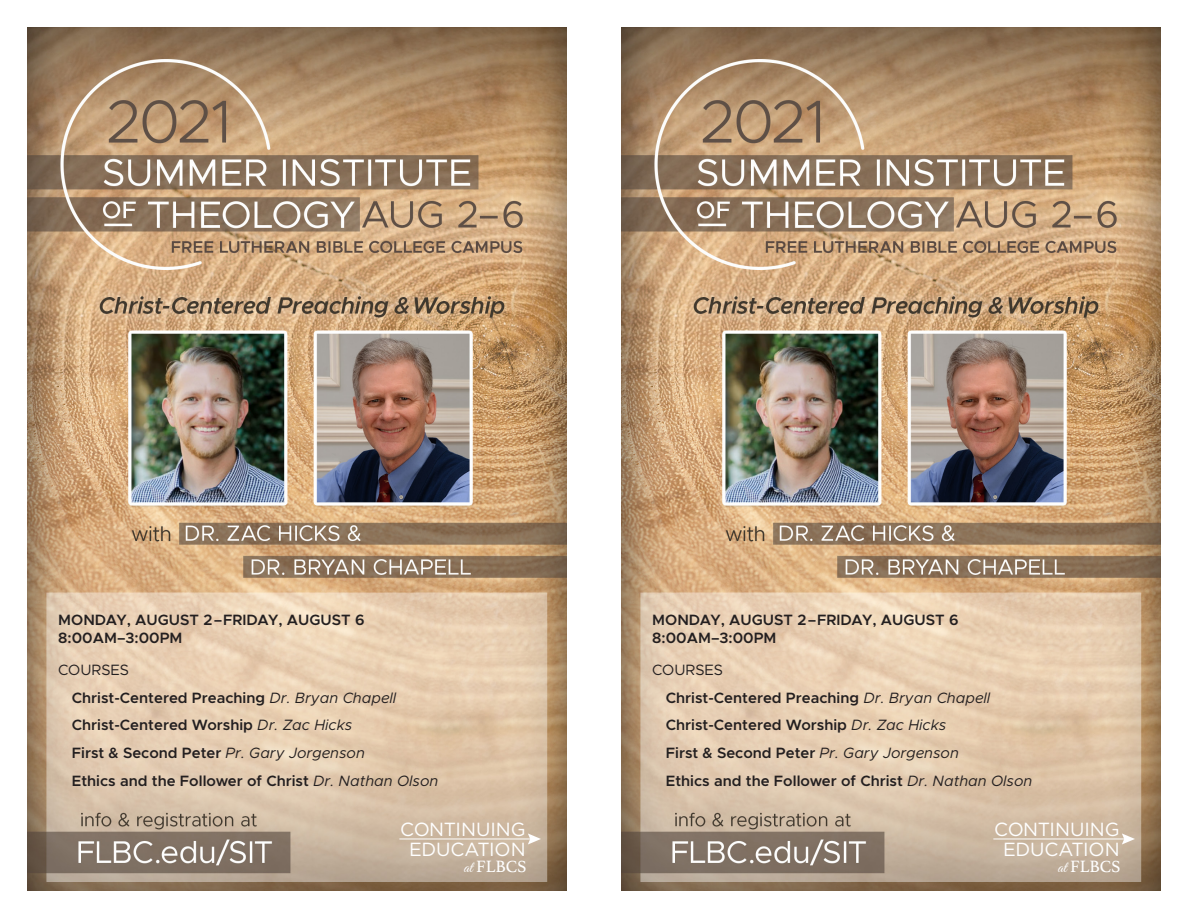
<style>
.page{position:relative;width:1188px;height:918px;background:#fff}
.page>*{position:absolute;margin:0;border:0;box-sizing:border-box;transform-origin:0 0}
.t1{font:19.05px/20px "Gotham";letter-spacing:-.005em;color:#fff;text-align:center}
.t2{font:17.25px "Athelas";color:#fff}
.t3{font:600 15px/18px "Metropolis";color:#231f20}
.t4{font:15px "Metropolis";color:#231f20}
.s1{font-weight:400;font-style:italic}
.s2{font-family:"Great Vibes";font-size:15.9px}
</style>
<div class="page">
<img style="left:27px;top:27px;width:540px;height:864px">
<img style="left:621px;top:27px;width:540px;height:864px">
<hr style="left:399px;top:839px;width:133px;height:1px;background:#fff">
<svg style="left:528px;top:833px;width:13px;height:12px"></svg>
<hr style="left:993px;top:839px;width:133px;height:1px;background:#fff">
<svg style="left:1122px;top:833px;width:13px;height:12px"></svg>
<p class="t3" style="left:58px;top:611px;width:308px">MONDAY, AUGUST 2–FRIDAY, AUGUST 6<br>8:00AM–3:00PM</p>
<p class="t4" style="left:58px;top:660px;width:72px">COURSES</p>
<p class="t3" style="left:72px;top:689px;width:326px">Christ-Centered Preaching <span class="s1">Dr. Bryan Chapell</span></p>
<p class="t3" style="left:72px;top:716px;width:282px">Christ-Centered Worship <span class="s1">Dr. Zac Hicks</span></p>
<p class="t3" style="left:72px;top:744px;width:295px">First &amp; Second Peter <span class="s1">Pr. Gary Jorgenson</span></p>
<p class="t3" style="left:72px;top:772px;width:368px">Ethics and the Follower of Christ <span class="s1">Dr. Nathan Olson</span></p>
<p class="t1" style="left:400px;top:819px;width:127px">CONTINUING<br>EDUCATION</p>
<p class="t2" style="left:464px;top:852px;width:65px"><span class="s2">at</span> FLBCS</p>
<p class="t3" style="left:652px;top:611px;width:308px">MONDAY, AUGUST 2–FRIDAY, AUGUST 6<br>8:00AM–3:00PM</p>
<p class="t4" style="left:652px;top:660px;width:72px">COURSES</p>
<p class="t3" style="left:666px;top:689px;width:326px">Christ-Centered Preaching <span class="s1">Dr. Bryan Chapell</span></p>
<p class="t3" style="left:666px;top:716px;width:282px">Christ-Centered Worship <span class="s1">Dr. Zac Hicks</span></p>
<p class="t3" style="left:666px;top:744px;width:295px">First &amp; Second Peter <span class="s1">Pr. Gary Jorgenson</span></p>
<p class="t3" style="left:666px;top:772px;width:368px">Ethics and the Follower of Christ <span class="s1">Dr. Nathan Olson</span></p>
<p class="t1" style="left:994px;top:819px;width:127px">CONTINUING<br>EDUCATION</p>
<p class="t2" style="left:1058px;top:852px;width:65px"><span class="s2">at</span> FLBCS</p>
</div>
